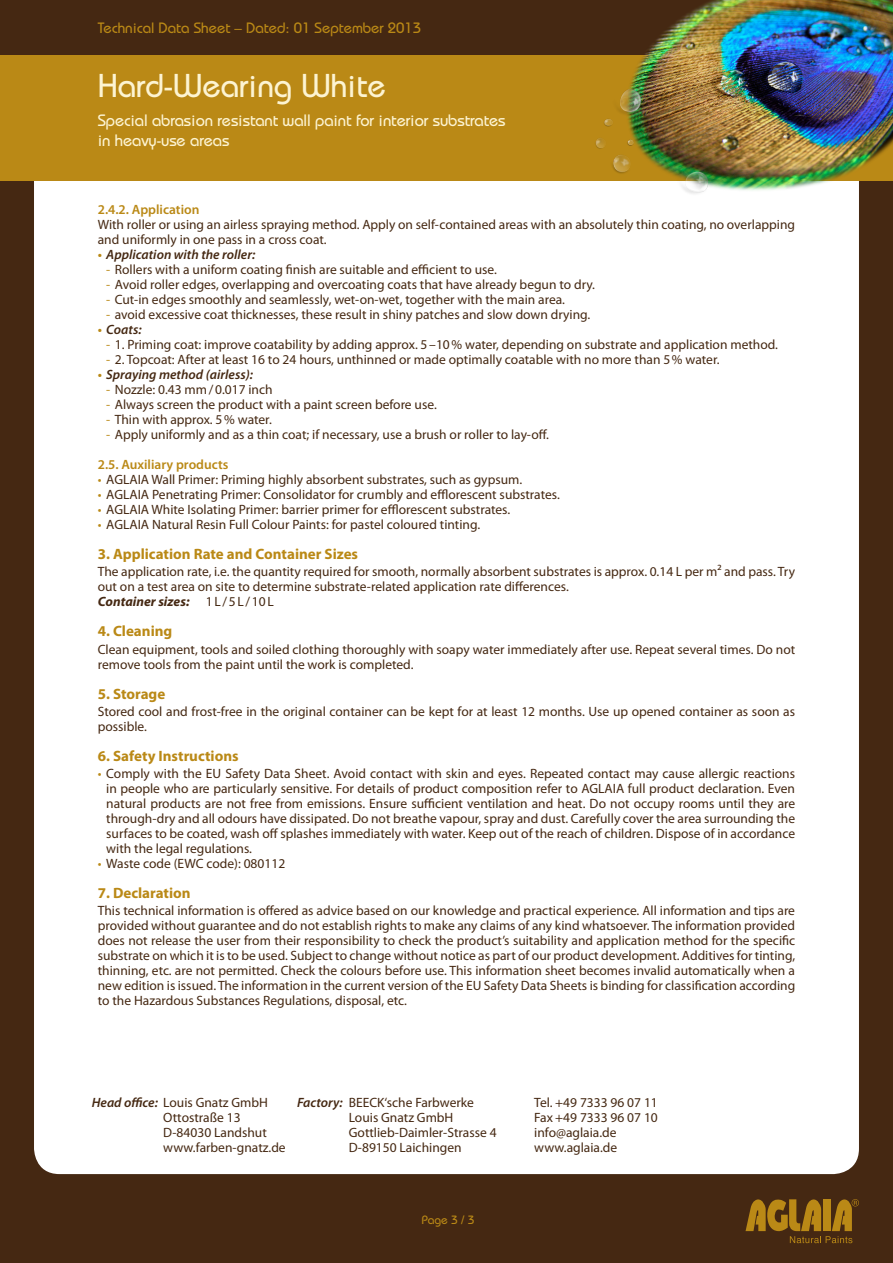
<style>
.page{position:relative;width:893px;height:1263px;background:#fff}
.page>*{position:absolute;margin:0;border:0;box-sizing:border-box;transform-origin:0 0}
.t1{font:500 33px "Bauhaus Std";color:#fdf4d2}
.t2{font:500 16.5px/19.8px "Bauhaus Std";letter-spacing:-.005em;color:#fdf4d2}
.t3{font:700 15px "Myriad Pro";color:#ba8916}
.t4{font:500 15px "Bauhaus Std";color:#ba8916}
.t5{font:13.5px/15px "Myriad Pro";color:#452812}
.t6{font:italic 600 13.5px "Myriad Pro";color:#452812}
.t7{font:600 13.5px "Myriad Pro";color:#ba8916}
.t8{font:500 12px "Bauhaus Std";color:#ba8916}
.s1{color:#ba8916}
.s2{font-weight:700;font-style:italic}
.s3{font-weight:600;font-style:italic}
</style>
<div class="page">
<div style="left:0;top:156px;width:893px;height:1107px;background:#452812"></div>
<div style="left:34px;top:181px;width:825px;height:993px;background:#fff"></div>
<div style="left:0;top:0;width:893px;height:55px;background:#452812"></div>
<div style="left:0;top:55px;width:893px;height:126px;background:#ba8916"></div>
<svg style="left:745px;top:1199px;width:114px;height:44px"></svg>
<img style="left:572px;top:0;width:321px;height:230px">
<p class="t4" style="left:98px;top:19px;width:325px">Technical Data Sheet – Dated: 01 September 2013</p>
<h1 class="t1" style="left:98px;top:66px;width:289px">Hard-Wearing White</h1>
<p class="t2" style="left:98px;top:110px;width:409px">Special abrasion resistant wall paint for interior substrates in heavy-use areas</p>
<p class="t7" style="left:98px;top:201px;width:103px">2.4.2. Application</p>
<p class="t5" style="left:98px;top:217px;width:699px">With roller or using an airless spraying method. Apply on self-contained areas with an absolutely thin coating, no overlapping and uniformly in one pass in a cross coat.</p>
<p class="t6" style="left:98px;top:246px;width:159px"><span class="s1">•</span> Application with the roller:</p>
<p class="t5" style="left:106px;top:262px;width:392px"><span class="s1">-</span> Rollers with a uniform coating finish are suitable and efficient to use.</p>
<p class="t5" style="left:106px;top:277px;width:490px"><span class="s1">-</span> Avoid roller edges, overlapping and overcoating coats that have already begun to dry.</p>
<p class="t5" style="left:106px;top:292px;width:460px"><span class="s1">-</span> Cut-in edges smoothly and seamlessly, wet-on-wet, together with the main area.</p>
<p class="t5" style="left:106px;top:307px;width:486px"><span class="s1">-</span> avoid excessive coat thicknesses, these result in shiny patches and slow down drying.</p>
<p class="t6" style="left:98px;top:321px;width:45px"><span class="s1">•</span> Coats:</p>
<p class="t5" style="left:106px;top:337px;width:673px"><span class="s1">-</span> 1. Priming coat: improve coatability by adding approx. 5–10% water, depending on substrate and application method.</p>
<p class="t5" style="left:106px;top:352px;width:615px"><span class="s1">-</span> 2. Topcoat: After at least 16 to 24 hours, unthinned or made optimally coatable with no more than 5% water.</p>
<p class="t6" style="left:98px;top:366px;width:157px"><span class="s1">•</span> Spraying method (airless):</p>
<p class="t5" style="left:106px;top:382px;width:168px"><span class="s1">-</span> Nozzle: 0.43 mm/0.017 inch</p>
<p class="t5" style="left:106px;top:397px;width:332px"><span class="s1">-</span> Always screen the product with a paint screen before use.</p>
<p class="t5" style="left:106px;top:412px;width:167px"><span class="s1">-</span> Thin with approx. 5% water.</p>
<p class="t5" style="left:106px;top:427px;width:444px"><span class="s1">-</span> Apply uniformly and as a thin coat; if necessary, use a brush or roller to lay-off.</p>
<p class="t7" style="left:98px;top:456px;width:132px">2.5. Auxiliary products</p>
<p class="t5" style="left:98px;top:472px;width:426px"><span class="s1">•</span> AGLAIA Wall Primer: Priming highly absorbent substrates, such as gypsum.</p>
<p class="t5" style="left:98px;top:487px;width:464px"><span class="s1">•</span> AGLAIA Penetrating Primer: Consolidator for crumbly and efflorescent substrates.</p>
<p class="t5" style="left:98px;top:502px;width:414px"><span class="s1">•</span> AGLAIA White Isolating Primer: barrier primer for efflorescent substrates.</p>
<p class="t5" style="left:98px;top:517px;width:384px"><span class="s1">•</span> AGLAIA Natural Resin Full Colour Paints: for pastel coloured tinting.</p>
<p class="t3" style="left:98px;top:544px;width:262px">3. Application Rate and Container Sizes</p>
<p class="t5" style="left:98px;top:564px;width:699px">The application rate, i.e. the quantity required for smooth, normally absorbent substrates is approx. 0.14 L per m² and pass. Try out on a test area on site to determine substrate-related application rate differences.<br><span class="s2">Container sizes:</span> 1L /5L /10L</p>
<p class="t3" style="left:98px;top:622px;width:76px">4. Cleaning</p>
<p class="t5" style="left:98px;top:641px;width:699px">Clean equipment, tools and soiled clothing thoroughly with soapy water immediately after use. Repeat several times. Do not remove tools from the paint until the work is completed.</p>
<p class="t3" style="left:98px;top:684px;width:69px">5. Storage</p>
<p class="t5" style="left:98px;top:703px;width:699px">Stored cool and frost-free in the original container can be kept for at least 12 months. Use up opened container as soon as possible.</p>
<p class="t3" style="left:98px;top:746px;width:142px">6. Safety Instructions</p>
<p class="t5" style="left:106px;top:765px;width:690px;text-align:justify;text-indent:-9px"><span class="s1">•</span> Comply with the EU Safety Data Sheet. Avoid contact with skin and eyes. Repeated contact may cause allergic reactions in people who are particularly sensitive. For details of product composition refer to AGLAIA full product declaration. Even natural products are not free from emissions. Ensure sufficient ventilation and heat. Do not occupy rooms until they are through-dry and all odours have dissipated. Do not breathe vapour, spray and dust. Carefully cover the area surrounding the surfaces to be coated, wash off splashes immediately with water. Keep out of the reach of children. Dispose of in accordance with the legal regulations.</p>
<p class="t5" style="left:98px;top:855px;width:189px"><span class="s1">•</span> Waste code (EWC code): 080112</p>
<p class="t3" style="left:98px;top:883px;width:94px">7. Declaration</p>
<p class="t5" style="left:98px;top:903px;width:699px;text-align:justify">This technical information is offered as advice based on our knowledge and practical experience. All information and tips are provided without guarantee and do not establish rights to make any claims of any kind whatsoever. The information provided does not release the user from their responsibility to check the product’s suitability and application method for the specific substrate on which it is to be used. Subject to change without notice as part of our product development. Additives for tinting, thinning, etc. are not permitted. Check the colours before use. This information sheet becomes invalid automatically when a new edition is issued. The information in the current version of the EU Safety Data Sheets is binding for classification according to the Hazardous Substances Regulations, disposal, etc.</p>
<p class="t5" style="left:163px;top:1095px;width:124px;text-indent:-71px"><span class="s3">Head office:</span> Louis Gnatz GmbH<br>Ottostraße 13<br>D-84030 Landshut www.farben-gnatz.de</p>
<p class="t5" style="left:349px;top:1095px;width:149px;text-indent:-52px"><span class="s3">Factory:</span> BEECK‘sche Farbwerke<br>Louis Gnatz GmbH<br>Gottlieb-Daimler-Strasse 4<br>D-89150 Laichingen</p>
<p class="t5" style="left:534px;top:1095px;width:125px">Tel. +49 7333 96 07 11<br>Fax +49 7333 96 07 10 info@aglaia.de www.aglaia.de</p>
<p class="t8" style="left:422px;top:1213px;width:54px">Page 3 / 3</p>
</div>
